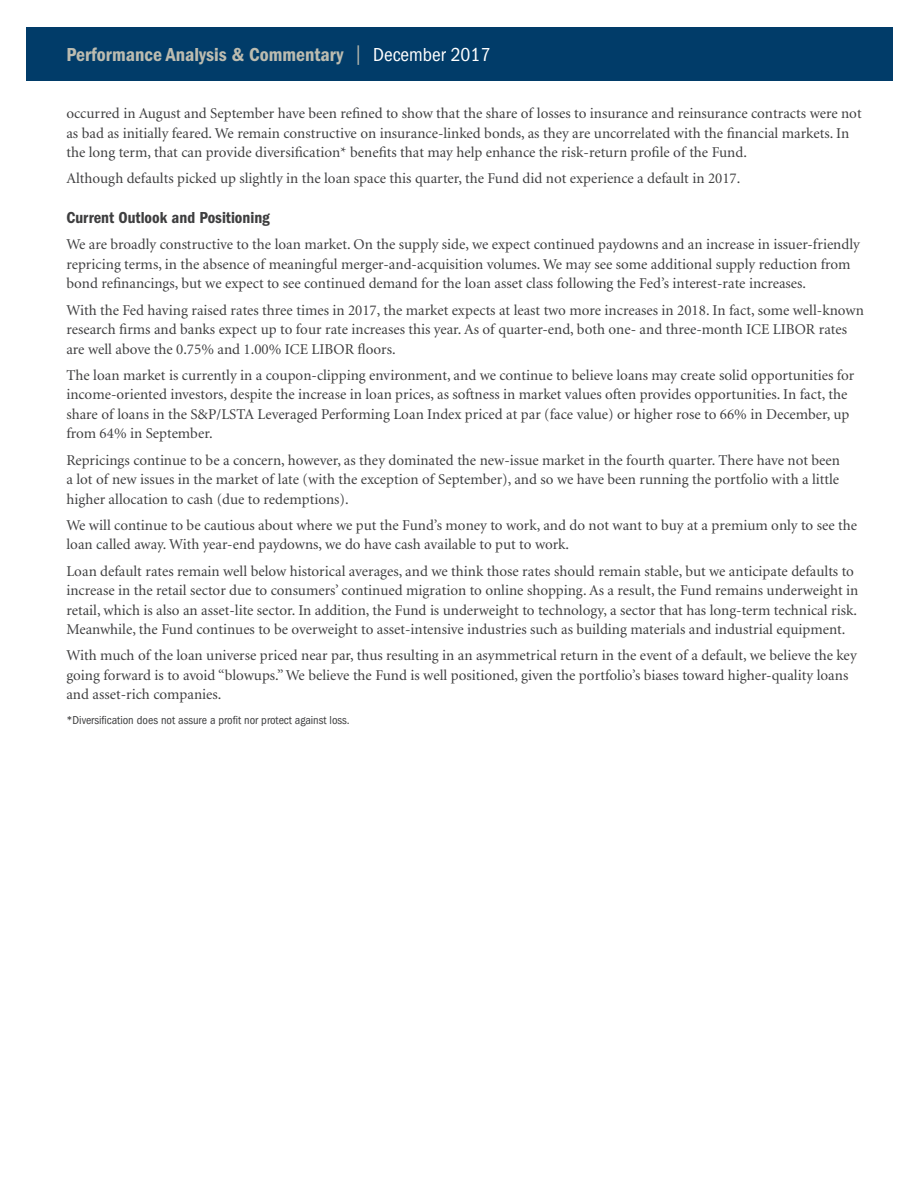
<style>
.page{position:relative;width:918px;height:1188px;background:#fff}
.page>*{position:absolute;margin:0;border:0;box-sizing:border-box;transform-origin:0 0}
.t1{font:600 condensed 19.5px "Franklin Gothic";color:#bcbcb0}
._2013-Body_SubHead{font:600 condensed 16.5px "Franklin Gothic";color:#3e3e3f}
._2013-Body{font:15px/19.5px "Minion";color:#3e3e3f}
._2013-Legal{font:condensed 12px "Franklin Gothic";color:#3e3e3f}
.s1{font-weight:400}
.s2{font-weight:400;color:#fff}
</style>
<div class="page">
<div style="left:26px;top:27px;width:866px;height:54px;background:#013c69"></div>
<h1 class="t1" style="left:66px;top:44px;width:426px">Performance Analysis &amp; Commentary <span class="s1">|</span> <span class="s2">December 2017</span></h1>
<p class="_2013-Body" style="left:66px;top:104px;width:797px">occurred in August and September have been refined to show that the share of losses to insurance and reinsurance contracts were not as bad as initially feared. We remain constructive on insurance-linked bonds, as they are uncorrelated with the financial markets. In the long term, that can provide diversification* benefits that may help enhance the risk-return profile of the Fund.</p>
<p class="_2013-Body" style="left:66px;top:169px;width:675px">Although defaults picked up slightly in the loan space this quarter, the Fund did not experience a default in 2017.</p>
<p class="_2013-Body_SubHead" style="left:66px;top:208px;width:205px">Current Outlook and Positioning</p>
<p class="_2013-Body" style="left:66px;top:235px;width:795px">We are broadly constructive to the loan market. On the supply side, we expect continued paydowns and an increase in issuer-friendly repricing terms, in the absence of meaningful merger-and-acquisition volumes. We may see some additional supply reduction from bond refinancings, but we expect to see continued demand for the loan asset class following the Fed’s interest-rate increases.</p>
<p class="_2013-Body" style="left:66px;top:301px;width:799px">With the Fed having raised rates three times in 2017, the market expects at least two more increases in 2018. In fact, some well-known research firms and banks expect up to four rate increases this year. As of quarter-end, both one- and three-month ICE LIBOR rates are well above the 0.75% and 1.00% ICE LIBOR floors.</p>
<p class="_2013-Body" style="left:66px;top:366px;width:790px">The loan market is currently in a coupon-clipping environment, and we continue to believe loans may create solid opportunities for income-oriented investors, despite the increase in loan prices, as softness in market values often provides opportunities. In fact, the share of loans in the S&amp;P/LSTA Leveraged Performing Loan Index priced at par (face value) or higher rose to 66% in December, up from 64% in September.</p>
<p class="_2013-Body" style="left:66px;top:451px;width:775px;text-align:justify">Repricings continue to be a concern, however, as they dominated the new-issue market in the fourth quarter. There have not been a lot of new issues in the market of late (with the exception of September), and so we have been running the portfolio with a little higher allocation to cash (due to redemptions).</p>
<p class="_2013-Body" style="left:66px;top:516px;width:792px">We will continue to be cautious about where we put the Fund’s money to work, and do not want to buy at a premium only to see the loan called away. With year-end paydowns, we do have cash available to put to work.</p>
<p class="_2013-Body" style="left:66px;top:562px;width:793px">Loan default rates remain well below historical averages, and we think those rates should remain stable, but we anticipate defaults to increase in the retail sector due to consumers’ continued migration to online shopping. As a result, the Fund remains underweight in retail, which is also an asset-lite sector. In addition, the Fund is underweight to technology, a sector that has long-term technical risk.<br>Meanwhile, the Fund continues to be overweight to asset-intensive industries such as building materials and industrial equipment.</p>
<p class="_2013-Body" style="left:66px;top:646px;width:792px">With much of the loan universe priced near par, thus resulting in an asymmetrical return in the event of a default, we believe the key going forward is to avoid “blowups.” We believe the Fund is well positioned, given the portfolio’s biases toward higher-quality loans and asset-rich companies.</p>
<p class="_2013-Legal" style="left:66px;top:713px;width:285px">*Diversification does not assure a profit nor protect against loss.</p>
</div>
